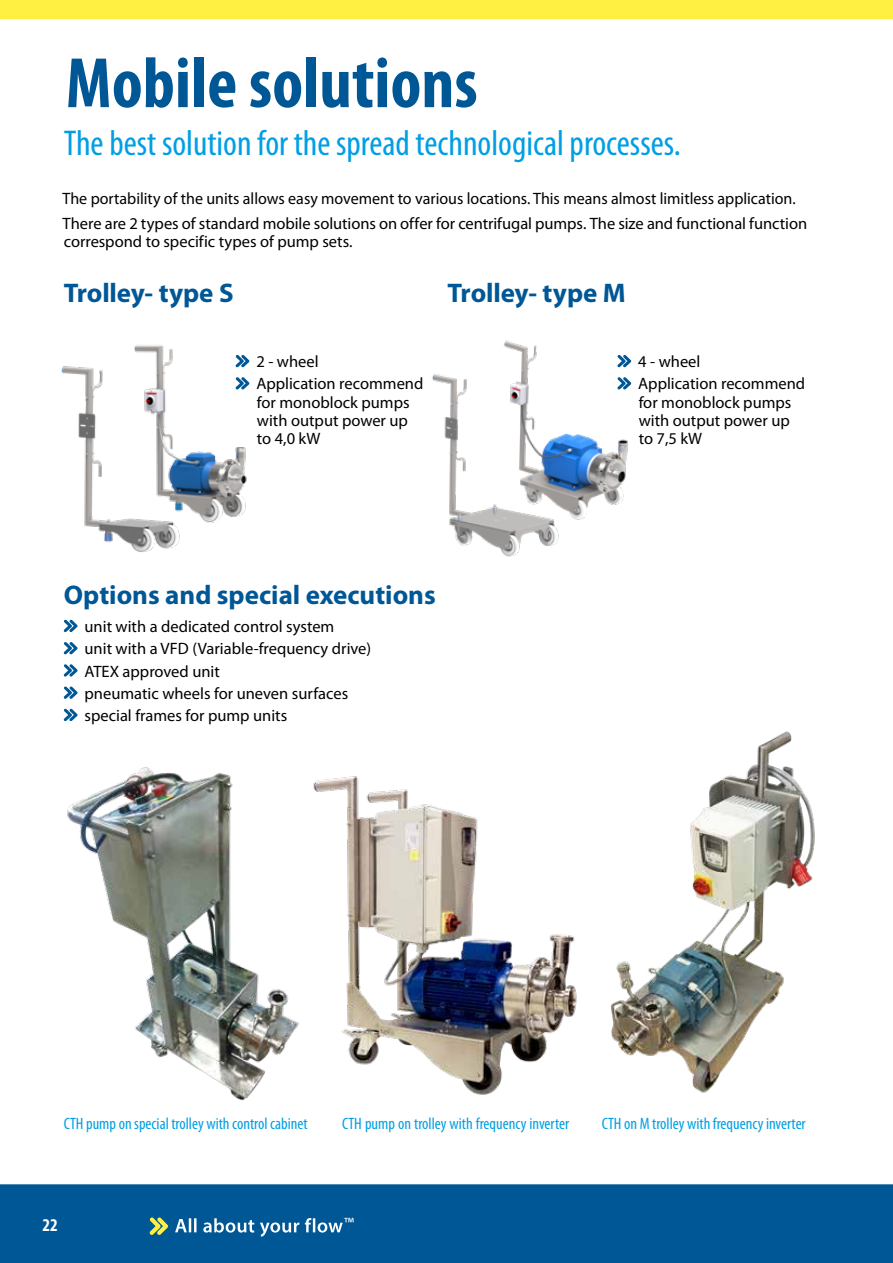
<style>
.page{position:relative;width:893px;height:1263px;background:#fff}
.page>*{position:absolute;margin:0;border:0;box-sizing:border-box;transform-origin:0 0}
.t1{font:700 condensed 72px "Myriad Pro";color:#005795}
.t2{font:condensed 36px "Myriad Pro";color:#009fe3}
.t3{font:700 27px "Myriad Pro";color:#005795}
.t4{font:700 condensed 18px "Myriad Pro";color:#fff}
.t5{font:16.5px/22.2px "Myriad Pro";color:#000}
.t6{font:condensed 16.5px "Myriad Pro";color:#009fe3}
.t7{font:16.5px "Myriad Pro";color:#fff}
</style>
<div class="page">
<div style="left:0;top:1184px;width:893px;height:79px;background:#005795"></div>
<div style="left:0;top:0;width:893px;height:19px;background:#fff042"></div>
<svg style="left:149px;top:1217px;width:19px;height:18px"></svg>
<svg style="left:175px;top:1218px;width:168px;height:19px"></svg>
<img style="left:133px;top:345px;width:114px;height:171px">
<svg style="left:64px;top:620px;width:14px;height:12px"></svg>
<svg style="left:64px;top:642px;width:14px;height:12px"></svg>
<svg style="left:64px;top:664px;width:14px;height:13px"></svg>
<svg style="left:64px;top:686px;width:14px;height:13px"></svg>
<svg style="left:64px;top:709px;width:14px;height:12px"></svg>
<svg style="left:239px;top:355px;width:11px;height:12px"></svg>
<svg style="left:239px;top:377px;width:11px;height:13px"></svg>
<img style="left:61px;top:350px;width:178px;height:202px">
<img style="left:432px;top:374px;width:127px;height:183px">
<img style="left:313px;top:776px;width:264px;height:319px">
<img style="left:465px;top:340px;width:167px;height:197px">
<img style="left:67px;top:767px;width:232px;height:333px">
<img style="left:611px;top:731px;width:204px;height:362px">
<h1 class="t1" style="left:66px;top:38px;width:413px">Mobile solutions</h1>
<h2 class="t2" style="left:64px;top:121px;width:618px">The best solution for the spread technological processes.</h2>
<p class="t5" style="left:63px;top:187px;width:735px">The portability of the units allows easy movement to various locations. This means almost limitless application.</p>
<p class="t5" style="left:63px;top:214px;width:746px;line-height:18px">There are 2 types of standard mobile solutions on offer for centrifugal pumps. The size and functional function correspond to specific types of pump sets.</p>
<h3 class="t3" style="left:64px;top:275px;width:171px">Trolley- type S</h3>
<h3 class="t3" style="left:448px;top:275px;width:180px">Trolley- type M</h3>
<p class="t5" style="left:256px;top:350px;width:168px">2 - wheel<br>Application recommend</p>
<p class="t5" style="left:257px;top:393px;width:154px;line-height:18px;text-align:justify">for monoblock pumps with output power up to 4,0 kW</p>
<p class="t5" style="left:638px;top:350px;width:168px">4 - wheel<br>Application recommend</p>
<p class="t5" style="left:639px;top:393px;width:154px;line-height:18px;text-align:justify">for monoblock pumps with output power up to 7,5 kW</p>
<h3 class="t3" style="left:64px;top:577px;width:373px">Options and special executions</h3>
<p class="t5" style="left:85px;top:615px;width:288px">unit with a dedicated control system<br>unit with a VFD (Variable-frequency drive)<br>ATEX approved unit<br>pneumatic wheels for uneven surfaces special frames for pump units</p>
<p class="t6" style="left:64px;top:1114px;width:245px">CTH pump on special trolley with control cabinet</p>
<p class="t6" style="left:342px;top:1114px;width:228px">CTH pump on trolley with frequency inverter</p>
<p class="t6" style="left:602px;top:1114px;width:206px">CTH on M trolley with frequency inverter</p>
<p class="t4" style="left:43px;top:1214px;width:17px">22</p>
<p class="t7" style="left:344px;top:1213px;width:12px">™</p>
</div>
